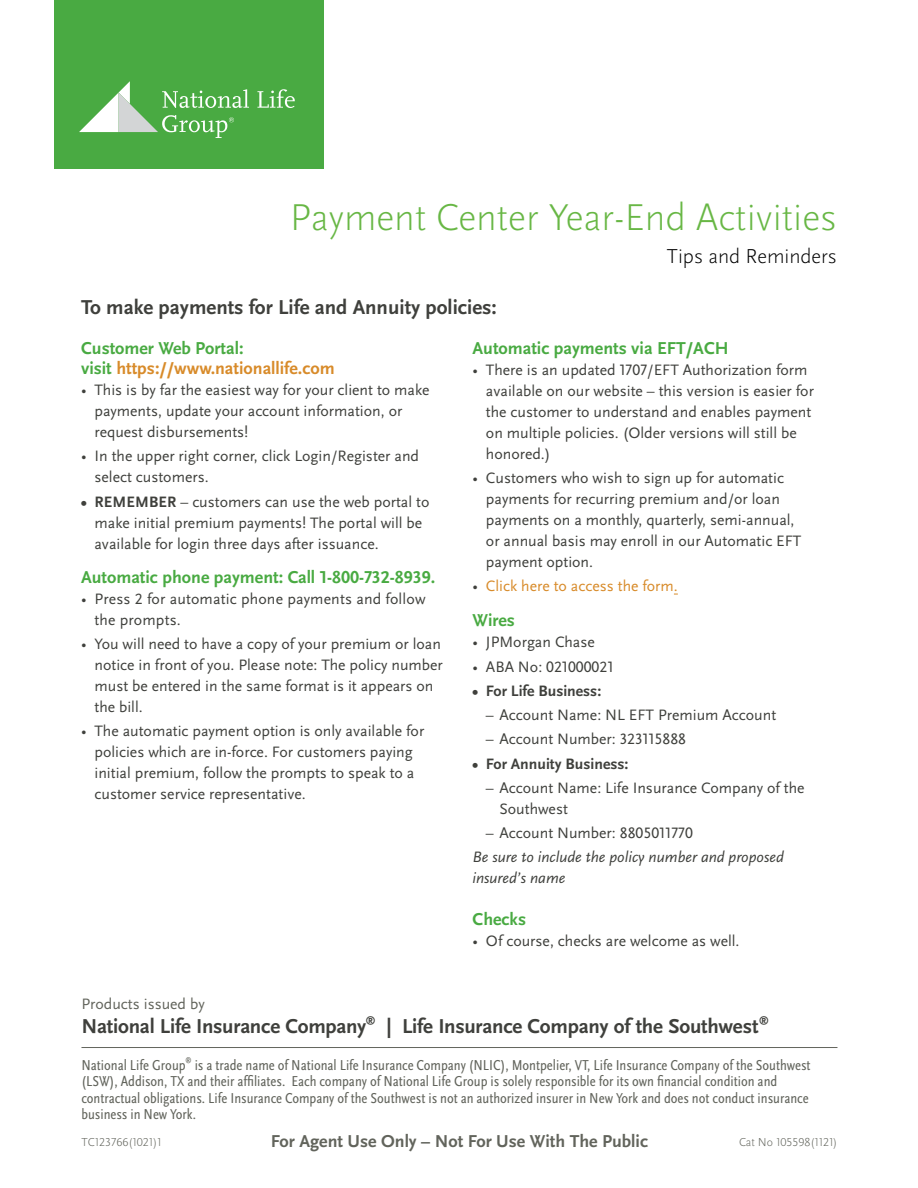
<style>
.page{position:relative;width:918px;height:1188px;background:#fff}
.page>*{position:absolute;margin:0;border:0;box-sizing:border-box;transform-origin:0 0}
.t1{font:300 39px "Scala Sans OT";color:#68b745}
.t2{font:700 21px "Scala Sans OT";letter-spacing:-.01em;color:#3f403c}
.t3{font:300 21px "Scala Sans OT";color:#000}
.t4{font:700 18px "Scala Sans OT";color:#49aa42}
.t5{font:700 18px/20.2px "Scala Sans OT";color:#d88b2a}
.t6{font:700 18px "Scala Sans OT";color:#62645c}
.t7{font:15.75px/21px "Scala Sans OT";color:#3f403c}
.t8{font:italic 15.75px/21px "Scala Sans OT";color:#3f403c}
.t9{font:700 15.75px "Scala Sans OT";color:#3f403c}
.t10{font:15.75px "Scala Sans OT";color:#d88b2a}
.t11{font:15.75px "Scala Sans OT";color:#62645c}
.t12{font:condensed 15px/16.5px "Scala Sans OT";color:#62645c}
.t13{font:300 12px "Scala Sans OT";color:#62645c}
.t14{font:condensed 7.5px "Scala Sans OT";color:#62645c}
.s1{color:#49aa42}
.s2{font-weight:700}
.s3{color:#3f403c}
</style>
<div class="page">
<div style="left:54px;top:0;width:270px;height:169px;background:#49aa42"></div>
<svg style="left:257px;top:89px;width:38px;height:19px"></svg>
<svg style="left:79px;top:81px;width:170px;height:57px"></svg>
<hr style="left:81px;top:1047px;width:756px;height:1px;background:#62645c">
<h1 class="t1" style="left:290px;top:194px;width:549px">Payment Center Year-End Activities</h1>
<h2 class="t3" style="left:667px;top:244px;width:172px">Tips and Reminders</h2>
<h2 class="t2" style="left:81px;top:295px;width:417px">To make payments for Life and Annuity policies:</h2>
<p class="t5" style="left:81px;top:338px;width:255px"><span class="s1">Customer Web Portal:<br>visit</span> https://www.nationallife.com</p>
<p class="t7" style="left:94px;top:380px;width:337px;text-indent:-13px">• This is by far the easiest way for your client to make payments, update your account information, or request disbursements!</p>
<p class="t7" style="left:94px;top:446px;width:326px;text-indent:-13px">• In the upper right corner, click Login/Register and select customers.</p>
<p class="t7" style="left:94px;top:491px;width:336px;text-indent:-13px"><span class="s2">• REMEMBER</span> – customers can use the web portal to make initial premium payments! The portal will be available for login three days after issuance.</p>
<p class="t4" style="left:81px;top:566px;width:356px">Automatic phone payment: Call 1-800-732-8939.</p>
<p class="t7" style="left:94px;top:588px;width:333px;text-indent:-13px">• Press 2 for automatic phone payments and follow the prompts.</p>
<p class="t7" style="left:94px;top:634px;width:350px;text-indent:-13px">• You will need to have a copy of your premium or loan notice in front of you. Please note: The policy number must be entered in the same format is it appears on the bill.</p>
<p class="t7" style="left:94px;top:721px;width:331px;text-indent:-13px">• The automatic payment option is only available for policies which are in-force. For customers paying initial premium, follow the prompts to speak to a customer service representative.</p>
<p class="t4" style="left:472px;top:337px;width:258px">Automatic payments via EFT/ACH</p>
<p class="t7" style="left:486px;top:359px;width:330px;text-indent:-13px">• There is an updated 1707/EFT Authorization form available on our website – this version is easier for the customer to understand and enables payment on multiple policies. (Older versions will still be honored.)</p>
<p class="t7" style="left:486px;top:468px;width:317px;text-indent:-13px">• Customers who wish to sign up for automatic payments for recurring premium and/or loan payments on a monthly, quarterly, semi-annual, or annual basis may enroll in our Automatic EFT payment option.</p>
<p class="t10" style="left:472px;top:577px;width:207px"><span class="s3">•</span> Click here to access the form.</p>
<p class="t4" style="left:472px;top:610px;width:44px">Wires</p>
<p class="t7" style="left:472px;top:632px;width:124px">• JPMorgan Chase</p>
<p class="t7" style="left:472px;top:656px;width:142px">• ABA No: 021000021</p>
<p class="t9" style="left:472px;top:681px;width:130px">• For Life Business:</p>
<p class="t7" style="left:486px;top:705px;width:292px">– Account Name: NL EFT Premium Account</p>
<p class="t7" style="left:486px;top:729px;width:202px">– Account Number: 323115888</p>
<p class="t9" style="left:472px;top:754px;width:157px">• For Annuity Business:</p>
<p class="t7" style="left:499px;top:777px;width:307px;text-indent:-13px">– Account Name: Life Insurance Company of the<br>Southwest</p>
<p class="t7" style="left:486px;top:823px;width:209px">– Account Number: 8805011770</p>
<p class="t8" style="left:472px;top:847px;width:313px">Be sure to include the policy number and proposed insured’s name</p>
<p class="t4" style="left:472px;top:909px;width:55px">Checks</p>
<p class="t7" style="left:472px;top:931px;width:269px">• Of course, checks are welcome as well.</p>
<p class="t11" style="left:81px;top:994px;width:125px">Products issued by</p>
<h2 class="t2" style="left:81px;top:1013px;width:689px">National Life Insurance Company<sup>®</sup> | Life Insurance Company of the Southwest<sup>®</sup></h2>
<p class="t12" style="left:81px;top:1056px;width:106px">National Life Group</p>
<p class="t14" style="left:186px;top:1055px;width:8px">®</p>
<p class="t12" style="left:81px;top:1056px;width:731px;text-indent:113px">is a trade name of National Life Insurance Company (NLIC), Montpelier, VT, Life Insurance Company of the Southwest (LSW), Addison, TX and their affiliates. Each company of National Life Group is solely responsible for its own financial condition and contractual obligations. Life Insurance Company of the Southwest is not an authorized insurer in New York and does not conduct insurance business in New York.</p>
<p class="t13" style="left:81px;top:1135px;width:82px">TC123766(1021)1</p>
<p class="t6" style="left:271px;top:1130px;width:379px">For Agent Use Only – Not For Use With The Public</p>
<p class="t13" style="left:739px;top:1135px;width:100px">Cat No 105598(1121)</p>
</div>
